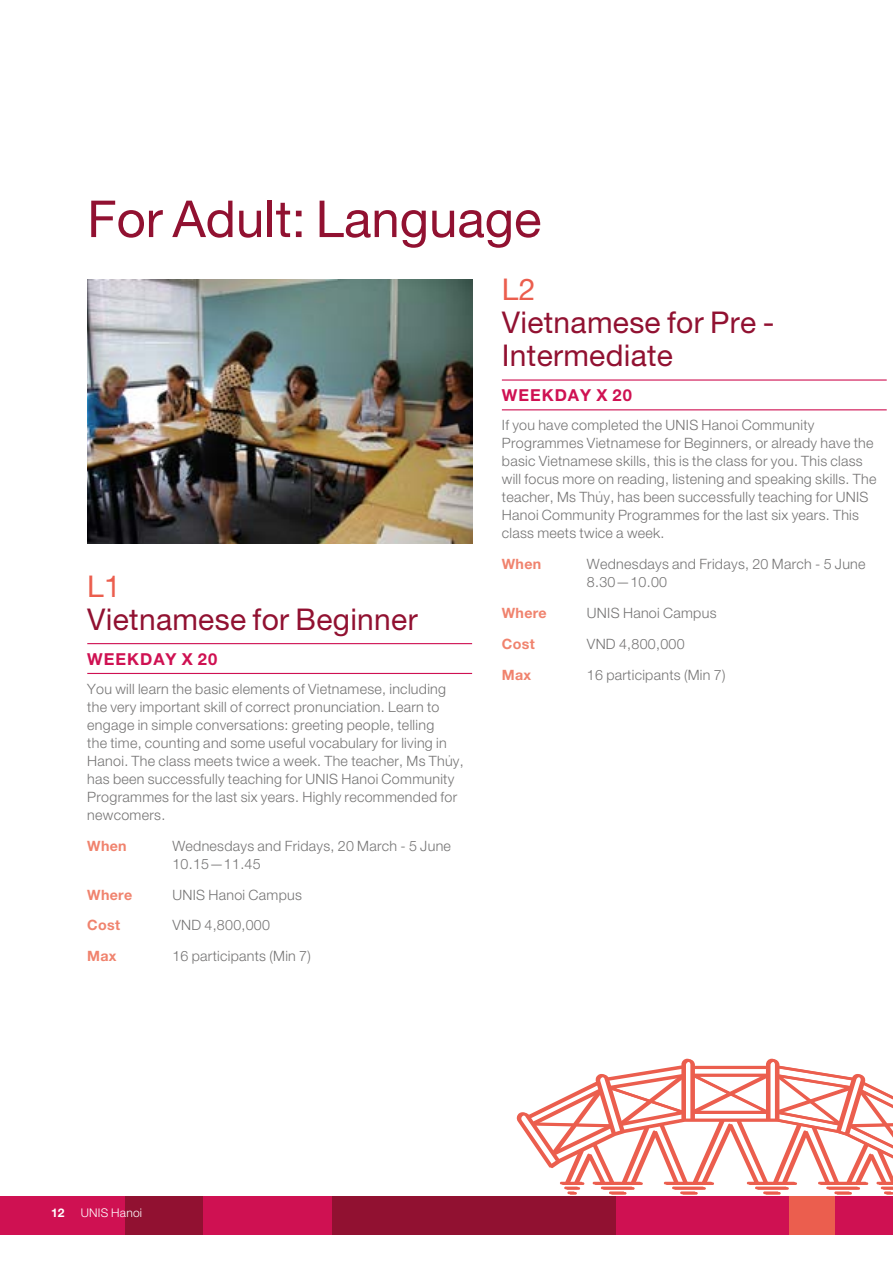
<style>
.page{position:relative;width:893px;height:1263px;background:#fff}
.page>*{position:absolute;margin:0;border:0;box-sizing:border-box;transform-origin:0 0}
.t1{font:51px "Helvetica Neue VN";color:#911131}
.t2{font:30px/33px "Helvetica Neue VN";letter-spacing:.01em;color:#911131}
.t3{font:30px "Helvetica Neue VN";color:#eb5e4e}
.t4{font:700 16.5px "Helvetica Neue VN";letter-spacing:.06em;color:#cf1152}
.t5{font:300 14.25px/18px "Helvetica Neue VN";letter-spacing:.02em;color:#757474}
.t6{font:700 14.25px "Helvetica Neue VN";letter-spacing:.02em;color:#f0836e}
.t7{font:300 12px "Helvetica Neue VN";letter-spacing:.02em;color:#fff}
.t8{font:700 12px "Helvetica Neue VN";color:#fff}
</style>
<div class="page">
<div style="left:789px;top:1196px;width:46px;height:38px;background:#eb5e4e"></div>
<div style="left:615px;top:1196px;width:174px;height:38px;background:#cf1152"></div>
<div style="left:835px;top:1196px;width:58px;height:38px;background:#cf1152"></div>
<div style="left:332px;top:1196px;width:283px;height:38px;background:#911131"></div>
<div style="left:124px;top:1196px;width:80px;height:38px;background:#911131"></div>
<div style="left:0;top:1196px;width:124px;height:38px;background:#cf1152"></div>
<div style="left:204px;top:1196px;width:128px;height:38px;background:#cf1152"></div>
<hr style="left:87px;top:643px;width:385px;height:1px;background:#cf1152">
<hr style="left:87px;top:673px;width:385px;height:1px;background:#cf1152">
<hr style="left:502px;top:379px;width:385px;height:2px;background:#cf1152">
<hr style="left:502px;top:409px;width:385px;height:1px;background:#cf1152">
<img style="left:87px;top:280px;width:385px;height:263px">
<svg style="left:518px;top:1059px;width:375px;height:136px"></svg>
<h1 class="t1" style="left:87px;top:182px;width:456px">For Adult: Language</h1>
<h2 class="t3" style="left:87px;top:564px;width:35px">L1</h2>
<h2 class="t2" style="left:87px;top:600px;width:332px">Vietnamese for Beginner</h2>
<p class="t4" style="left:87px;top:646px;width:131px">WEEKDAY X 20</p>
<p class="t5" style="left:87px;top:679px;width:378px">You will learn the basic elements of Vietnamese, including the very important skill of correct pronunciation. Learn to engage in simple conversations: greeting people, telling<br>the time, counting and some useful vocabulary for living in Hanoi. The class meets twice a week. The teacher, Ms Thủy, has been successfully teaching for UNIS Hanoi Community Programmes for the last six years. Highly recommended for newcomers.</p>
<p class="t6" style="left:87px;top:834px;width:41px">When</p>
<p class="t5" style="left:172px;top:836px;width:280px">Wednesdays and Fridays, 20 March - 5 June<br>10.15—11.45</p>
<p class="t6" style="left:87px;top:883px;width:46px">Where</p>
<p class="t5" style="left:172px;top:885px;width:131px">UNIS Hanoi Campus</p>
<p class="t6" style="left:87px;top:914px;width:34px">Cost</p>
<p class="t5" style="left:172px;top:915px;width:99px">VND 4,800,000</p>
<p class="t6" style="left:87px;top:945px;width:31px">Max</p>
<p class="t5" style="left:172px;top:946px;width:140px">16 participants (Min 7)</p>
<h2 class="t3" style="left:502px;top:268px;width:35px">L2</h2>
<h2 class="t2" style="left:502px;top:304px;width:274px">Vietnamese for Pre -<br>Intermediate</h2>
<p class="t4" style="left:502px;top:382px;width:131px">WEEKDAY X 20</p>
<p class="t5" style="left:502px;top:416px;width:376px">If you have completed the UNIS Hanoi Community Programmes Vietnamese for Beginners, or already have the basic Vietnamese skills, this is the class for you. This class will focus more on reading, listening and speaking skills. The teacher, Ms Thủy, has been successfully teaching for UNIS Hanoi Community Programmes for the last six years. This class meets twice a week.</p>
<p class="t6" style="left:502px;top:553px;width:41px">When</p>
<p class="t5" style="left:587px;top:554px;width:280px">Wednesdays and Fridays, 20 March - 5 June<br>8.30—10.00</p>
<p class="t6" style="left:502px;top:602px;width:46px">Where</p>
<p class="t5" style="left:587px;top:603px;width:131px">UNIS Hanoi Campus</p>
<p class="t6" style="left:502px;top:632px;width:34px">Cost</p>
<p class="t5" style="left:587px;top:634px;width:99px">VND 4,800,000</p>
<p class="t6" style="left:502px;top:663px;width:31px">Max</p>
<p class="t5" style="left:587px;top:664px;width:140px">16 participants (Min 7)</p>
<p class="t8" style="left:51px;top:1203px;width:15px">12</p>
<p class="t7" style="left:81px;top:1204px;width:63px">UNIS Hanoi</p>
</div>
